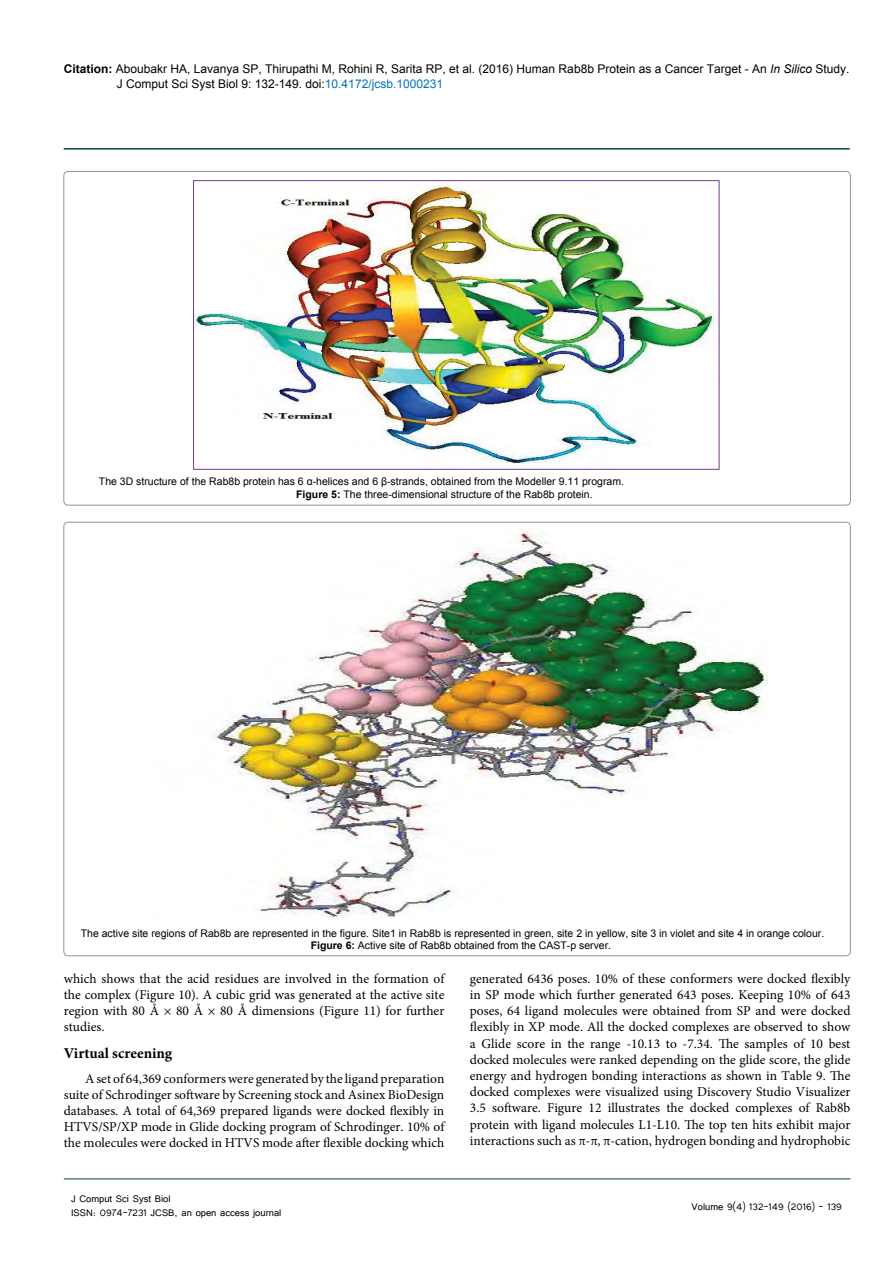
<style>
.page{position:relative;width:893px;height:1263px;background:#fff}
.page>*{position:absolute;margin:0;border:0;box-sizing:border-box;transform-origin:0 0}
.sUB-hEDDING{font:700 15px "Minion Pro";color:#000}
.t1{font:13.5px/16.2px "Minion Pro";color:#000;text-align:justify}
.t2{font:12px/15px "Arial";color:#000}
.t3{font:12px/14.4px "Tunga";color:#000}
.t4{font:10.5px "Arial";color:#000}
.s1{font-weight:700}
.s2{font-style:italic}
.s3{color:#0072bc}
</style>
<div class="page">
<hr style="left:64px;top:148px;width:786px;height:2px;background:#004440">
<hr style="left:64px;top:1179px;width:786px;height:1px;background:#004440">
<img style="left:196px;top:183px;width:519px;height:281px">
<img style="left:213px;top:528px;width:554px;height:392px">
<p class="t2" style="left:117px;top:61px;width:734px;text-indent:-53px"><span class="s1">Citation:</span> Aboubakr HA, Lavanya SP, Thirupathi M, Rohini R, Sarita RP, et al. (2016) Human Rab8b Protein as a Cancer Target - An <span class="s2">In Silico</span> Study.<br>J Comput Sci Syst Biol 9: 132-149. doi:<span class="s3">10.4172/jcsb.1000231</span></p>
<p class="t4" style="left:99px;top:475px;width:527px">The 3D structure of the Rab8b protein has 6 α-helices and 6 β-strands, obtained from the Modeller 9.11 program.</p>
<p class="t4" style="left:296px;top:487px;width:298px"><span class="s1">Figure 5:</span> The three-dimensional structure of the Rab8b protein.</p>
<p class="t4" style="left:81px;top:926px;width:745px">The active site regions of Rab8b are represented in the figure. Site1 in Rab8b is represented in green, site 2 in yellow, site 3 in violet and site 4 in orange colour.</p>
<p class="t4" style="left:311px;top:938px;width:302px"><span class="s1">Figure 6:</span> Active site of Rab8b obtained from the CAST-p server.</p>
<p class="t1" style="left:64px;top:970px;width:382px">which shows that the acid residues are involved in the formation of the complex (Figure 10). A cubic grid was generated at the active site region with 80 Å × 80 Å × 80 Å dimensions (Figure 11) for further studies.</p>
<p class="sUB-hEDDING" style="left:64px;top:1042px;width:110px">Virtual screening</p>
<p class="t1" style="left:64px;top:1070px;width:382px;text-indent:21px">A set of 64,369 conformers were generated by the ligand preparation suite of Schrodinger software by Screening stock and Asinex BioDesign databases. A total of 64,369 prepared ligands were docked flexibly in HTVS/SP/XP mode in Glide docking program of Schrodinger. 10% of the molecules were docked in HTVS mode after flexible docking which</p>
<p class="t1" style="left:470px;top:970px;width:382px">generated 6436 poses. 10% of these conformers were docked flexibly in SP mode which further generated 643 poses. Keeping 10% of 643 poses, 64 ligand molecules were obtained from SP and were docked flexibly in XP mode. All the docked complexes are observed to show a Glide score in the range -10.13 to -7.34. The samples of 10 best docked molecules were ranked depending on the glide score, the glide energy and hydrogen bonding interactions as shown in Table 9. The docked complexes were visualized using Discovery Studio Visualizer 3.5 software. Figure 12 illustrates the docked complexes of Rab8b protein with ligand molecules L1-L10. The top ten hits exhibit major interactions such as π-π, π-cation, hydrogen bonding and hydrophobic</p>
<p class="t3" style="left:71px;top:1190px;width:212px">J Comput Sci Syst Biol<br>ISSN: 0974-7231 JCSB, an open access journal</p>
<p class="t3" style="left:692px;top:1199px;width:152px">Volume 9(4) 132-149 (2016) - 139</p>
</div>
